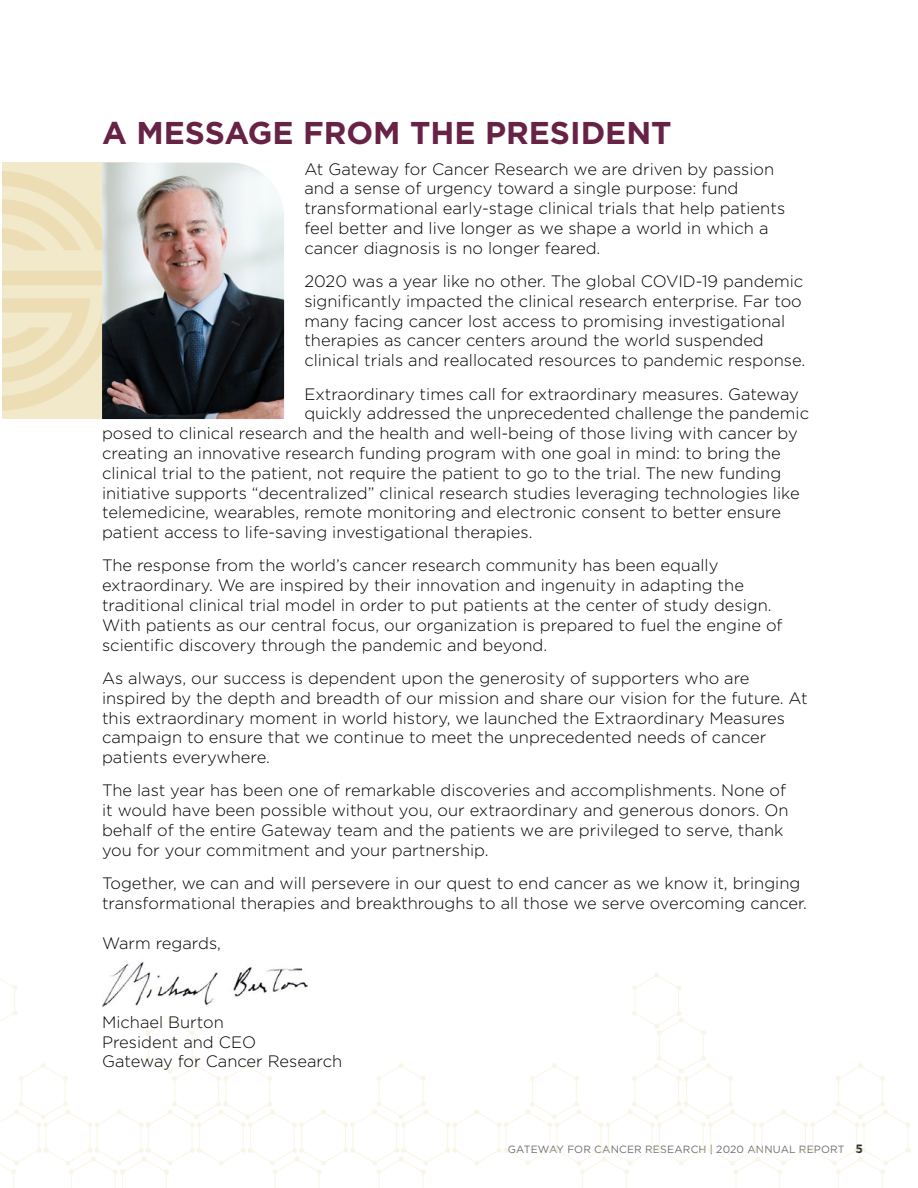
<style>
.page{position:relative;width:918px;height:1188px;background:#fff}
.page>*{position:absolute;margin:0;border:0;box-sizing:border-box;transform-origin:0 0}
.t1{font:700 31.5px "Gotham";color:#672245}
.t2{font:300 16.5px/19.8px "Gotham";color:#000}
.t3{font:10.5px "Gotham";letter-spacing:.015em;color:#6d6e71}
.s1{font-weight:700;font-size:12px;color:#292829}
</style>
<div class="page">
<svg style="left:1px;top:972px;width:910px;height:216px"></svg>
<div style="left:1px;top:163px;width:135px;height:256px;background:#f2e8ca"></div>
<img style="left:102px;top:961px;width:209px;height:49px">
<svg style="left:1px;top:171px;width:101px;height:240px"></svg>
<img style="left:102px;top:163px;width:182px;height:256px">
<h1 class="t1" style="left:102px;top:115px;width:571px">A MESSAGE FROM THE PRESIDENT</h1>
<p class="t2" style="left:304px;top:159px;width:482px">At Gateway for Cancer Research we are driven by passion and a sense of urgency toward a single purpose: fund transformational early-stage clinical trials that help patients feel better and live longer as we shape a world in which a cancer diagnosis is no longer feared.</p>
<p class="t2" style="left:304px;top:271px;width:502px">2020 was a year like no other. The global COVID-19 pandemic significantly impacted the clinical research enterprise. Far too many facing cancer lost access to promising investigational therapies as cancer centers around the world suspended clinical trials and reallocated resources to pandemic response.</p>
<p class="t2" style="left:304px;top:384px;width:496px">Extraordinary times call for extraordinary measures. Gateway</p>
<p class="t2" style="left:304px;top:403px;width:506px">quickly addressed the unprecedented challenge the pandemic</p>
<p class="t2" style="left:102px;top:423px;width:697px">posed to clinical research and the health and well-being of those living with cancer by</p>
<p class="t2" style="left:102px;top:443px;width:680px">creating an innovative research funding program with one goal in mind: to bring the</p>
<p class="t2" style="left:102px;top:463px;width:681px">clinical trial to the patient, not require the patient to go to the trial. The new funding</p>
<p class="t2" style="left:102px;top:483px;width:699px">initiative supports “decentralized” clinical research studies leveraging technologies like</p>
<p class="t2" style="left:102px;top:502px;width:681px">telemedicine, wearables, remote monitoring and electronic consent to better ensure</p>
<p class="t2" style="left:102px;top:522px;width:432px">patient access to life-saving investigational therapies.</p>
<p class="t2" style="left:102px;top:556px;width:682px">The response from the world’s cancer research community has been equally extraordinary. We are inspired by their innovation and ingenuity in adapting the traditional clinical trial model in order to put patients at the center of study design.<br>With patients as our central focus, our organization is prepared to fuel the engine of scientific discovery through the pandemic and beyond.</p>
<p class="t2" style="left:102px;top:668px;width:707px">As always, our success is dependent upon the generosity of supporters who are inspired by the depth and breadth of our mission and share our vision for the future. At this extraordinary moment in world history, we launched the Extraordinary Measures campaign to ensure that we continue to meet the unprecedented needs of cancer patients everywhere.</p>
<p class="t2" style="left:102px;top:781px;width:688px">The last year has been one of remarkable discoveries and accomplishments. None of it would have been possible without you, our extraordinary and generous donors. On behalf of the entire Gateway team and the patients we are privileged to serve, thank you for your commitment and your partnership.</p>
<p class="t2" style="left:102px;top:873px;width:707px">Together, we can and will persevere in our quest to end cancer as we know it, bringing transformational therapies and breakthroughs to all those we serve overcoming cancer.</p>
<p class="t2" style="left:102px;top:933px;width:120px">Warm regards,</p>
<p class="t2" style="left:102px;top:1012px;width:242px">Michael Burton<br>President and CEO<br>Gateway for Cancer Research</p>
<p class="t3" style="left:508px;top:1143px;width:357px">GATEWAY FOR CANCER RESEARCH | 2020 ANNUAL REPORT <span class="s1">5</span></p>
</div>
